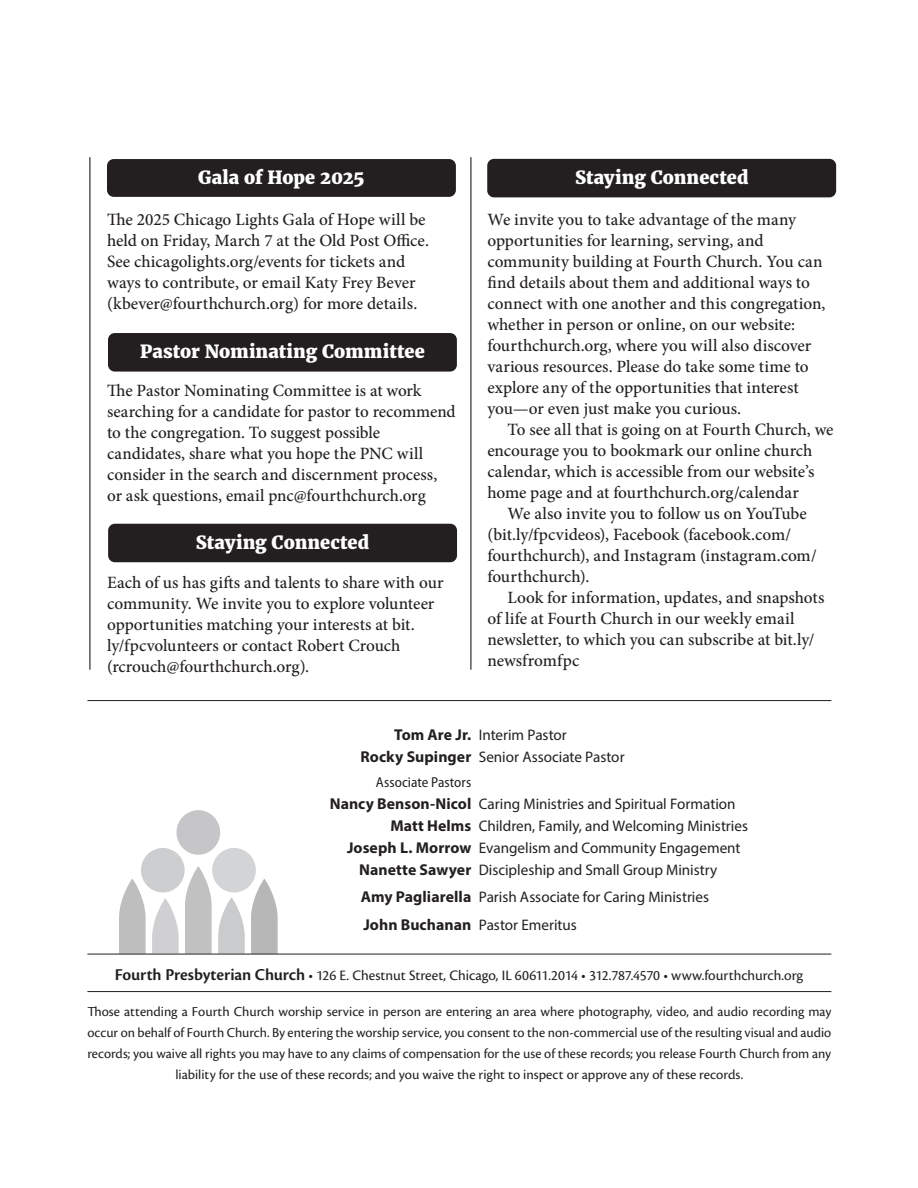
<style>
.page{position:relative;width:918px;height:1188px;background:#fff}
.page>*{position:absolute;margin:0;border:0;box-sizing:border-box;transform-origin:0 0}
.t1{font:800 18px "Merriweather";color:#fff}
.t2{font:500 17.25px/21px "Minion Pro";letter-spacing:-.005em;color:#231f20}
.t3{font:15.3px "Myriad Pro";letter-spacing:-.005em;color:#231f20}
.t4{font:15px "Cronos Pro";letter-spacing:-.005em;color:#231f20}
.t5{font:semi-condensed 14.4px "Myriad Pro";color:#231f20}
.t6{font:14.25px/21px "Cronos Pro";color:#231f20;text-align:center}
.s1{font-weight:700;font-size:15.75px}
.s2{font-weight:600;font-size:17.25px}
</style>
<div class="page">
<hr style="left:87px;top:954px;width:744px;height:1px;background:#231f20">
<div style="left:141px;top:848px;width:44px;height:45px;background:#cdcecf;border-radius:50%"></div>
<div style="left:212px;top:848px;width:44px;height:45px;background:#d3d4d5;border-radius:50%"></div>
<div style="left:176px;top:810px;width:44px;height:45px;background:#c6c6c8;border-radius:50%"></div>
<svg style="left:152px;top:898px;width:27px;height:56px"></svg>
<svg style="left:185px;top:866px;width:27px;height:88px"></svg>
<svg style="left:218px;top:897px;width:27px;height:57px"></svg>
<svg style="left:251px;top:879px;width:27px;height:75px"></svg>
<svg style="left:119px;top:879px;width:27px;height:75px"></svg>
<hr style="left:87px;top:991px;width:744px;height:1px;background:#231f20">
<hr style="left:470px;top:157px;width:1px;height:513px;background:#231f20">
<hr style="left:89px;top:157px;width:1px;height:513px;background:#231f20">
<hr style="left:87px;top:700px;width:744px;height:1px;background:#231f20">
<div style="left:107px;top:159px;width:349px;height:38px;background:#231f20;border-radius:7px"></div>
<div style="left:108px;top:333px;width:349px;height:39px;background:#231f20;border-radius:7px"></div>
<div style="left:487px;top:159px;width:349px;height:38px;background:#231f20;border-radius:7px"></div>
<div style="left:108px;top:524px;width:349px;height:38px;background:#231f20;border-radius:7px"></div>
<p class="t1" style="left:198px;top:166px;width:168px">Gala of Hope 2025</p>
<p class="t2" style="left:107px;top:209px;width:323px">The 2025 Chicago Lights Gala of Hope will be held on Friday, March 7 at the Old Post Office.<br>See chicagolights.org/events for tickets and ways to contribute, or email Katy Frey Bever (kbever@fourthchurch.org) for more details.</p>
<p class="t1" style="left:140px;top:340px;width:286px">Pastor Nominating Committee</p>
<p class="t2" style="left:107px;top:380px;width:350px">The Pastor Nominating Committee is at work searching for a candidate for pastor to recommend to the congregation. To suggest possible candidates, share what you hope the PNC will consider in the search and discernment process, or ask questions, email pnc@fourthchurch.org</p>
<p class="t1" style="left:196px;top:531px;width:175px">Staying Connected</p>
<p class="t2" style="left:107px;top:572px;width:338px">Each of us has gifts and talents to share with our community. We invite you to explore volunteer opportunities matching your interests at bit. ly/fpcvolunteers or contact Robert Crouch (rcrouch@fourthchurch.org).</p>
<p class="t1" style="left:575px;top:166px;width:175px">Staying Connected</p>
<p class="t2" style="left:487px;top:209px;width:340px">We invite you to take advantage of the many opportunities for learning, serving, and community building at Fourth Church. You can find details about them and additional ways to connect with one another and this congregation, whether in person or online, on our website: fourthchurch.org, where you will also discover various resources. Please do take some time to explore any of the opportunities that interest you—or even just make you curious.</p>
<p class="t2" style="left:487px;top:419px;width:347px;text-indent:20px">To see all that is going on at Fourth Church, we encourage you to bookmark our online church calendar, which is accessible from our website’s home page and at fourthchurch.org/calendar</p>
<p class="t2" style="left:487px;top:503px;width:331px;text-indent:20px">We also invite you to follow us on YouTube (bit.ly/fpcvideos), Facebook (facebook.com/ fourthchurch), and Instagram (instagram.com/ fourthchurch).</p>
<p class="t2" style="left:487px;top:587px;width:339px;text-indent:20px">Look for information, updates, and snapshots of life at Fourth Church in our weekly email newsletter, to which you can subscribe at bit.ly/ newsfromfpc</p>
<p class="t3" style="left:394px;top:725px;width:174px"><span class="s1">Tom Are Jr.</span> Interim Pastor</p>
<p class="t3" style="left:361px;top:747px;width:266px"><span class="s1">Rocky Supinger</span> Senior Associate Pastor</p>
<p class="t5" style="left:376px;top:774px;width:97px">Associate Pastors</p>
<p class="t3" style="left:330px;top:794px;width:408px"><span class="s1">Nancy Benson-Nicol</span> Caring Ministries and Spiritual Formation</p>
<p class="t3" style="left:390px;top:816px;width:359px"><span class="s1">Matt Helms</span> Children, Family, and Welcoming Ministries</p>
<p class="t3" style="left:347px;top:838px;width:395px"><span class="s1">Joseph L. Morrow</span> Evangelism and Community Engagement</p>
<p class="t3" style="left:359px;top:860px;width:360px"><span class="s1">Nanette Sawyer</span> Discipleship and Small Group Ministry</p>
<p class="t3" style="left:361px;top:887px;width:350px"><span class="s1">Amy Pagliarella</span> Parish Associate for Caring Ministries</p>
<p class="t3" style="left:363px;top:915px;width:215px"><span class="s1">John Buchanan</span> Pastor Emeritus</p>
<p class="t4" style="left:115px;top:967px;width:690px"><span class="s2">Fourth Presbyterian Church</span> • 126 E. Chestnut Street, Chicago, IL 60611.2014 • 312.787.4570 • www.fourthchurch.org</p>
<p class="t6" style="left:87px;top:1001px;width:745px">Those attending a Fourth Church worship service in person are entering an area where photography, video, and audio recording may occur on behalf of Fourth Church. By entering the worship service, you consent to the non-commercial use of the resulting visual and audio records; you waive all rights you may have to any claims of compensation for the use of these records; you release Fourth Church from any liability for the use of these records; and you waive the right to inspect or approve any of these records.</p>
</div>
